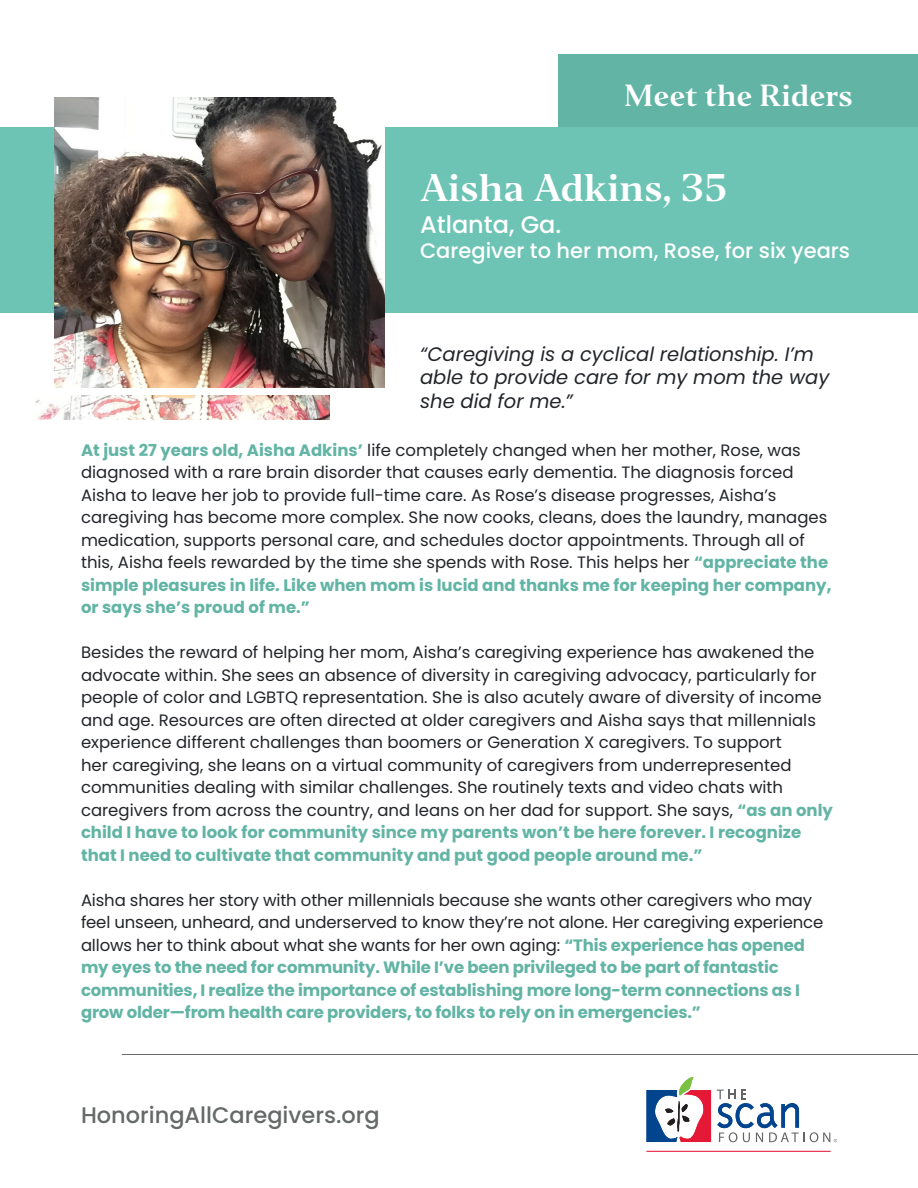
<style>
.page{position:relative;width:918px;height:1188px;background:#fff}
.page>*{position:absolute;margin:0;border:0;box-sizing:border-box;transform-origin:0 0}
.t1{font:700 36px "Editor";color:#fff}
.t2{font:700 28.5px "Editor";color:#fff}
.t3{font:500 24px "Poppins";color:#fff}
.t4{font:500 22.5px "Poppins";color:#656968}
.t5{font:500 21px "Poppins";color:#fff}
.t6{font:italic 19.5px/23.4px "Poppins";color:#222529}
.t7{font:16.5px/22.5px "Poppins";color:#222529}
.t8{font:700 16.5px/22.5px "Poppins";letter-spacing:-.01em;color:#62b4a5}
.s1{font-weight:700;color:#62b4a5}
.s2{font-weight:400;color:#222529}
</style>
<div class="page">
<hr style="left:123px;top:1054px;width:795px;height:1px;background:#656968">
<hr style="left:647px;top:1151px;width:184px;height:1px;background:#e51836">
<svg style="left:647px;top:1077px;width:64px;height:65px"></svg>
<svg style="left:717px;top:1090px;width:87px;height:52px"></svg>
<svg style="left:810px;top:1132px;width:27px;height:10px"></svg>
<div style="left:558px;top:54px;width:360px;height:126px;background:#62b4a5"></div>
<div style="left:0;top:127px;width:918px;height:186px;background:#6dc4b5"></div>
<img style="left:55px;top:98px;width:330px;height:289px">
<img style="left:36px;top:395px;width:293px;height:25px">
<p class="t2" style="left:624px;top:78px;width:230px">Meet the Riders</p>
<p class="t1" style="left:420px;top:165px;width:309px">Aisha Adkins, 35</p>
<p class="t3" style="left:420px;top:210px;width:143px">Atlanta, Ga.</p>
<p class="t5" style="left:420px;top:238px;width:432px">Caregiver to her mom, Rose, for six years</p>
<p class="t6" style="left:420px;top:342px;width:411px">“Caregiving is a cyclical relationship. I’m able to provide care for my mom the way she did for me.”</p>
<p class="t7" style="left:81px;top:439px;width:752px"><span class="s1">At just 27 years old, Aisha Adkins’</span> life completely changed when her mother, Rose, was diagnosed with a rare brain disorder that causes early dementia. The diagnosis forced Aisha to leave her job to provide full-time care. As Rose’s disease progresses, Aisha’s caregiving has become more complex. She now cooks, cleans, does the laundry, manages medication, supports personal care, and schedules doctor appointments. Through all of this, Aisha feels rewarded by the time she spends with Rose. This helps her <span class="s1">“appreciate the simple pleasures in life. Like when mom is lucid and thanks me for keeping her company, or says she’s proud of me.”</span></p>
<p class="t7" style="left:81px;top:641px;width:753px">Besides the reward of helping her mom, Aisha’s caregiving experience has awakened the advocate within. She sees an absence of diversity in caregiving advocacy, particularly for people of color and LGBTQ representation. She is also acutely aware of diversity of income and age. Resources are often directed at older caregivers and Aisha says that millennials experience different challenges than boomers or Generation X caregivers. To support<br>her caregiving, she leans on a virtual community of caregivers from underrepresented communities dealing with similar challenges. She routinely texts and video chats with caregivers from across the country, and leans on her dad for support. She says, <span class="s1">“as an only child I have to look for community since my parents won’t be here forever. I recognize that I need to cultivate that community and put good people around me.”</span></p>
<p class="t8" style="left:81px;top:889px;width:744px"><span class="s2">Aisha shares her story with other millennials because she wants other caregivers who may feel unseen, unheard, and underserved to know they’re not alone. Her caregiving experience allows her to think about what she wants for her own aging:</span> “This experience has opened my eyes to the need for community. While I’ve been privileged to be part of fantastic communities, I realize the importance of establishing more long-term connections as I grow older—from health care providers, to folks to rely on in emergencies.”</p>
<p class="t4" style="left:81px;top:1102px;width:300px">HonoringAllCaregivers.org</p>
</div>
